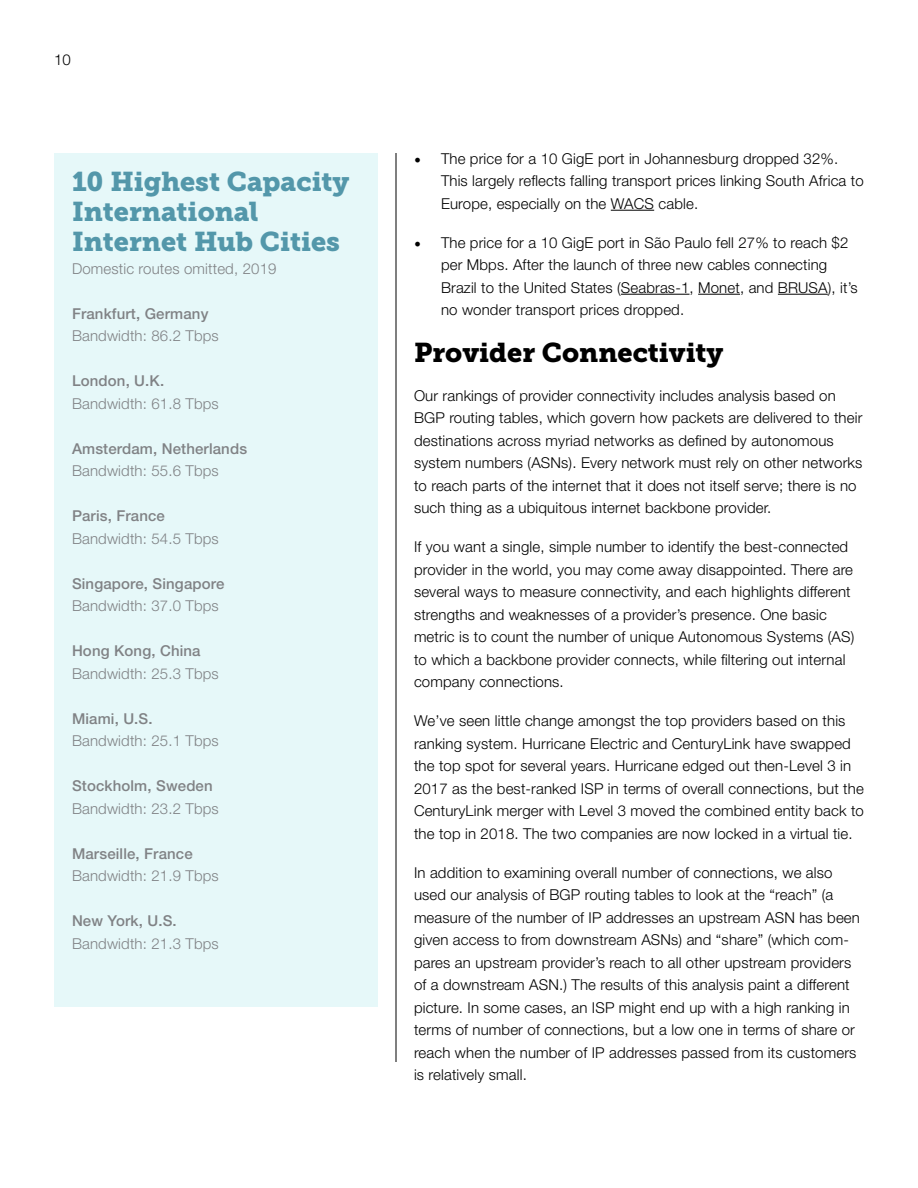
<style>
.page{position:relative;width:918px;height:1188px;background:#fff}
.page>*{position:absolute;margin:0;border:0;box-sizing:border-box;transform-origin:0 0}
.t1{font:27px/30px "Museo Slab 900";color:#5397aa}
.t2{font:27px "Museo Slab 900";color:#000}
.t3{font:300 15px/22.5px "Helvetica Neue LT Pro";letter-spacing:.01em;color:#000}
.t4{font:300 15px "Helvetica Neue LT Pro";letter-spacing:.01em;color:#808285}
.t5{font:500 15px "Helvetica Neue LT Pro";letter-spacing:.01em;color:#808285}
.s1{font-family:"Minion Pro";font-weight:400;font-size:18px}
</style>
<div class="page">
<hr style="left:396px;top:153px;width:1px;height:909px;background:#000">
<div style="left:54px;top:153px;width:324px;height:853px;background:#e6f8f9"></div>
<hr style="left:611px;top:210px;width:43px;height:1px;background:#000">
<hr style="left:621px;top:294px;width:69px;height:1px;background:#000">
<hr style="left:698px;top:294px;width:42px;height:1px;background:#000">
<hr style="left:778px;top:294px;width:50px;height:1px;background:#000">
<p class="t3" style="left:54px;top:48px;width:18px">10</p>
<h1 class="t1" style="left:72px;top:167px;width:279px">10 Highest Capacity<br>International<br>Internet Hub Cities</h1>
<p class="t4" style="left:72px;top:259px;width:206px">Domestic routes omitted, 2019</p>
<p class="t5" style="left:72px;top:304px;width:138px">Frankfurt, Germany</p>
<p class="t4" style="left:72px;top:327px;width:148px">Bandwidth: 86.2 Tbps</p>
<p class="t5" style="left:72px;top:372px;width:94px">London, U.K.</p>
<p class="t4" style="left:72px;top:394px;width:148px">Bandwidth: 61.8 Tbps</p>
<p class="t5" style="left:72px;top:439px;width:177px">Amsterdam, Netherlands</p>
<p class="t4" style="left:72px;top:462px;width:148px">Bandwidth: 55.6 Tbps</p>
<p class="t5" style="left:72px;top:507px;width:94px">Paris, France</p>
<p class="t4" style="left:72px;top:529px;width:148px">Bandwidth: 54.5 Tbps</p>
<p class="t5" style="left:72px;top:574px;width:154px">Singapore, Singapore</p>
<p class="t4" style="left:72px;top:597px;width:148px">Bandwidth: 37.0 Tbps</p>
<p class="t5" style="left:72px;top:642px;width:130px">Hong Kong, China</p>
<p class="t4" style="left:72px;top:664px;width:148px">Bandwidth: 25.3 Tbps</p>
<p class="t5" style="left:72px;top:709px;width:82px">Miami, U.S.</p>
<p class="t4" style="left:72px;top:732px;width:148px">Bandwidth: 25.1 Tbps</p>
<p class="t5" style="left:72px;top:777px;width:142px">Stockholm, Sweden</p>
<p class="t4" style="left:72px;top:799px;width:148px">Bandwidth: 23.2 Tbps</p>
<p class="t5" style="left:72px;top:844px;width:122px">Marseille, France</p>
<p class="t4" style="left:72px;top:867px;width:148px">Bandwidth: 21.9 Tbps</p>
<p class="t5" style="left:72px;top:912px;width:106px">New York, U.S.</p>
<p class="t4" style="left:72px;top:934px;width:148px">Bandwidth: 21.3 Tbps</p>
<p class="t3" style="left:441px;top:147px;width:424px;text-indent:-27px"><span class="s1">•</span> The price for a 10 GigE port in Johannesburg dropped 32%.<br>This largely reflects falling transport prices linking South Africa to<br>Europe, especially on the WACS cable.</p>
<p class="t3" style="left:441px;top:231px;width:418px;text-indent:-27px"><span class="s1">•</span> The price for a 10 GigE port in São Paulo fell 27% to reach $2 per Mbps. After the launch of three new cables connecting Brazil to the United States (Seabras-1, Monet, and BRUSA), it’s no wonder transport prices dropped.</p>
<h1 class="t2" style="left:414px;top:337px;width:311px">Provider Connectivity</h1>
<p class="t3" style="left:414px;top:384px;width:450px">Our rankings of provider connectivity includes analysis based on BGP routing tables, which govern how packets are delivered to their destinations across myriad networks as defined by autonomous system numbers (ASNs). Every network must rely on other networks to reach parts of the internet that it does not itself serve; there is no such thing as a ubiquitous internet backbone provider.</p>
<p class="t3" style="left:414px;top:535px;width:442px">If you want a single, simple number to identify the best-connected provider in the world, you may come away disappointed. There are several ways to measure connectivity, and each highlights different strengths and weaknesses of a provider’s presence. One basic metric is to count the number of unique Autonomous Systems (AS) to which a backbone provider connects, while filtering out internal company connections.</p>
<p class="t3" style="left:414px;top:709px;width:451px">We’ve seen little change amongst the top providers based on this ranking system. Hurricane Electric and CenturyLink have swapped the top spot for several years. Hurricane edged out then-Level 3 in 2017 as the best-ranked ISP in terms of overall connections, but the CenturyLink merger with Level 3 moved the combined entity back to the top in 2018. The two companies are now locked in a virtual tie.</p>
<p class="t3" style="left:414px;top:861px;width:447px">In addition to examining overall number of connections, we also used our analysis of BGP routing tables to look at the “reach” (a measure of the number of IP addresses an upstream ASN has been given access to from downstream ASNs) and “share” (which com&shy;pares an upstream provider’s reach to all other upstream providers of a downstream ASN.) The results of this analysis paint a different picture. In some cases, an ISP might end up with a high ranking in terms of number of connections, but a low one in terms of share or reach when the number of IP addresses passed from its customers is relatively small.</p>
</div>
